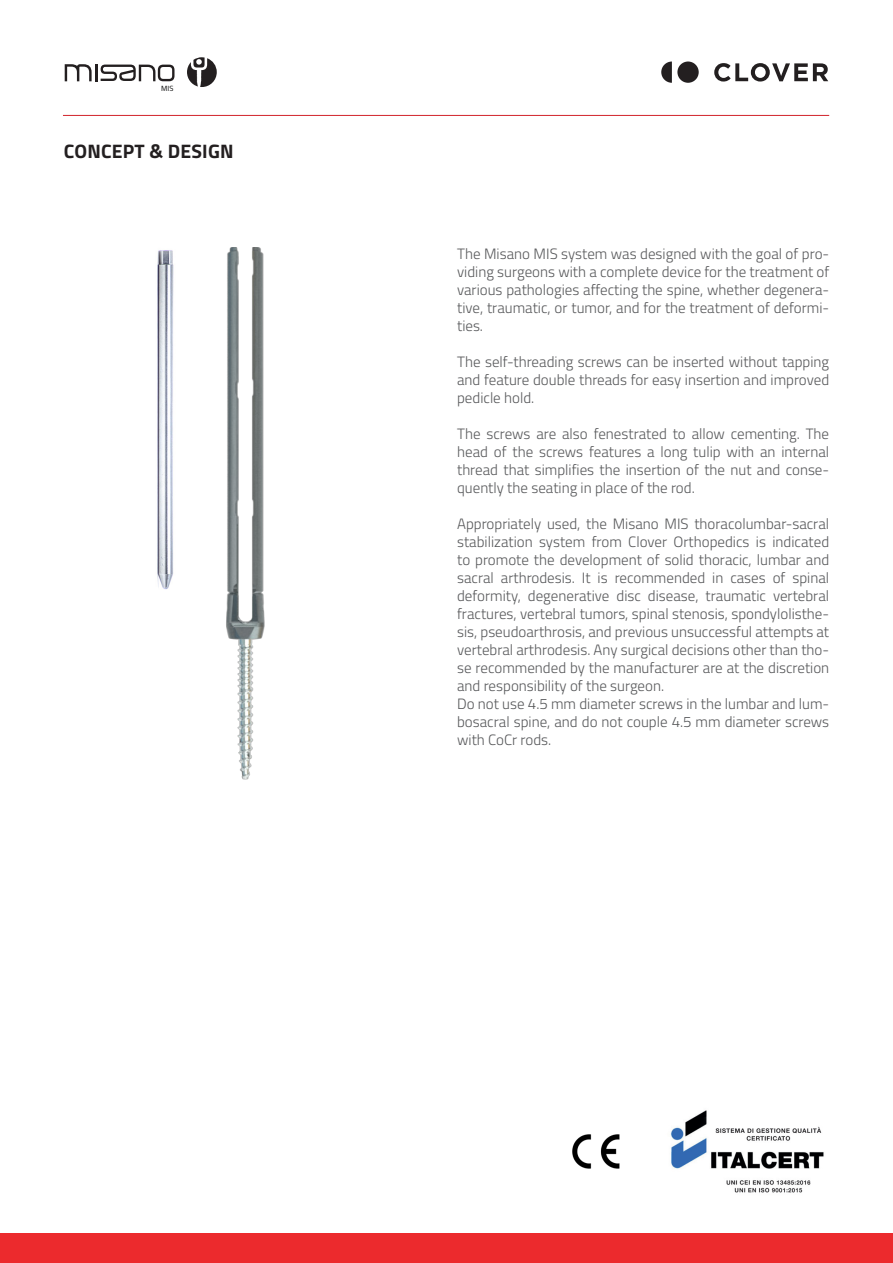
<style>
.page{position:relative;width:893px;height:1263px;background:#fff}
.page>*{position:absolute;margin:0;border:0;box-sizing:border-box;transform-origin:0 0}
.t1{font:700 19.5px "Titillium";letter-spacing:.01em;color:#231f20}
.t2{font:300 15px/18px "Titillium";color:#57585a;text-align:justify}
.t3{font:7.5px "Titillium";color:#000001}
</style>
<div class="page">
<hr style="left:63px;top:115px;width:766px;height:1px;background:#d1232a">
<div style="left:0;top:1233px;width:893px;height:30px;background:#ec2a2d"></div>
<svg style="left:101px;top:65px;width:74px;height:16px"></svg>
<svg style="left:65px;top:64px;width:27px;height:17px"></svg>
<hr style="left:95px;top:64px;width:3px;height:17px;background:#231f20">
<svg style="left:187px;top:57px;width:30px;height:30px"></svg>
<svg style="left:661px;top:62px;width:38px;height:21px"></svg>
<svg style="left:714px;top:63px;width:114px;height:19px"></svg>
<img style="left:572px;top:1134px;width:48px;height:35px">
<img style="left:670px;top:1110px;width:154px;height:83px">
<img style="left:157px;top:250px;width:17px;height:340px">
<img style="left:226px;top:248px;width:39px;height:532px">
<p class="t3" style="left:161px;top:82px;width:14px">MIS</p>
<p class="t1" style="left:64px;top:137px;width:171px">CONCEPT &amp; DESIGN</p>
<p class="t2" style="left:457px;top:244px;width:374px">The Misano MIS system was designed with the goal of pro&shy;viding surgeons with a complete device for the treatment of various pathologies affecting the spine, whether degenera&shy;tive, traumatic, or tumor, and for the treatment of deformi&shy;ties.</p>
<p class="t2" style="left:457px;top:352px;width:374px">The self-threading screws can be inserted without tapping and feature double threads for easy insertion and improved pedicle hold.</p>
<p class="t2" style="left:457px;top:424px;width:374px">The screws are also fenestrated to allow cementing. The head of the screws features a long tulip with an internal thread that simplifies the insertion of the nut and conse&shy;quently the seating in place of the rod.</p>
<p class="t2" style="left:457px;top:514px;width:374px">Appropriately used, the Misano MIS thoracolumbar-sacral stabilization system from Clover Orthopedics is indicated to promote the development of solid thoracic, lumbar and sacral arthrodesis. It is recommended in cases of spinal deformity, degenerative disc disease, traumatic vertebral fractures, vertebral tumors, spinal stenosis, spondylolisthe&shy;sis, pseudoarthrosis, and previous unsuccessful attempts at vertebral arthrodesis. Any surgical decisions other than tho&shy;se recommended by the manufacturer are at the discretion and responsibility of the surgeon.</p>
<p class="t2" style="left:457px;top:694px;width:374px">Do not use 4.5 mm diameter screws in the lumbar and lum&shy;bosacral spine, and do not couple 4.5 mm diameter screws with CoCr rods.</p>
</div>
